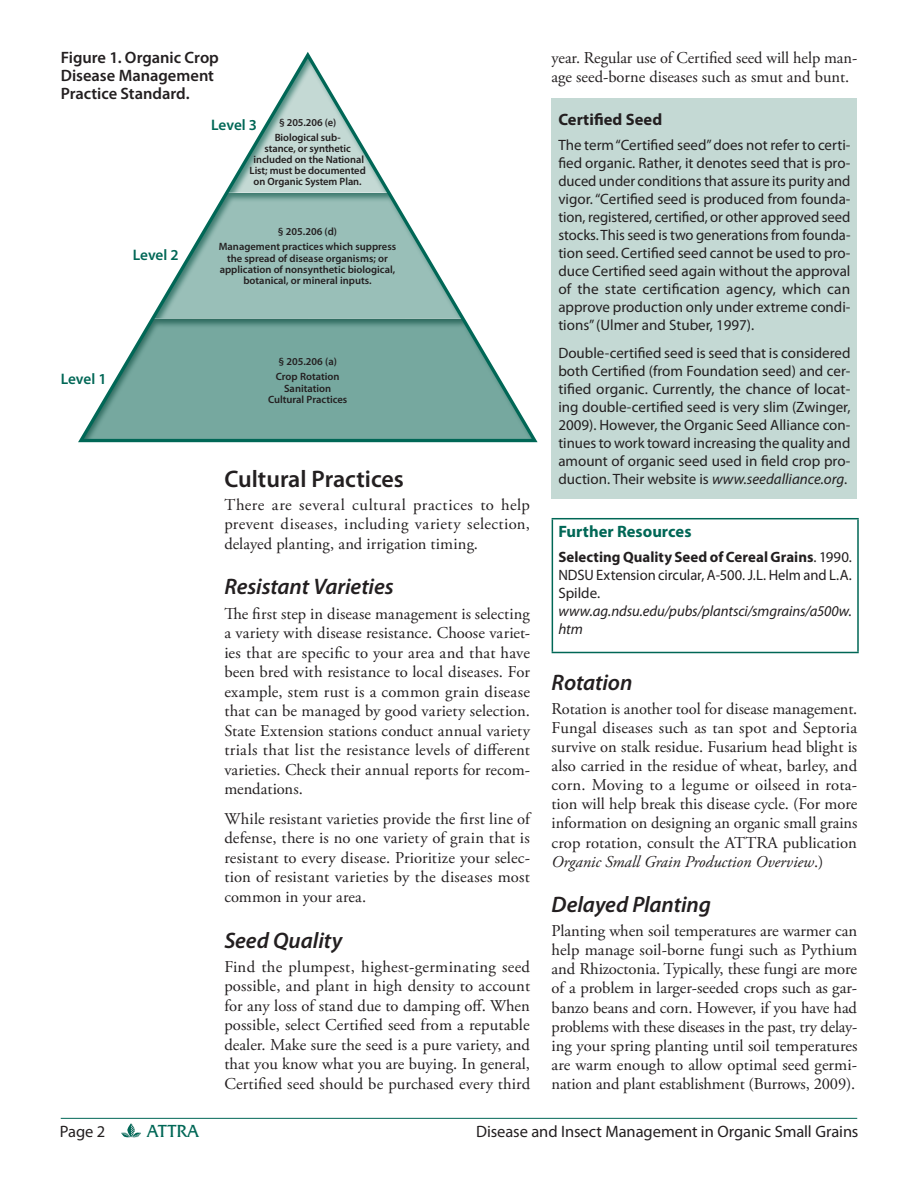
<style>
.page{position:relative;width:918px;height:1188px;background:#fff}
.page>*{position:absolute;margin:0;border:0;box-sizing:border-box;transform-origin:0 0}
.t1{font:600 24px "Myriad Pro";color:#231f20}
.t2{font:italic 600 22.5px "Myriad Pro";letter-spacing:-.005em;color:#231f20}
.t3{font:16.5px/19.5px "Adobe Garamond Pro";color:#231f20;text-align:justify}
.t4{font:600 16.5px/18px "Myriad Pro";letter-spacing:-.005em;color:#231f20}
.t5{font:16.5px "Myriad Pro";letter-spacing:-.005em;color:#231f20}
.t6{font:700 16.5px "Myriad Pro";color:#006756}
.t7{font:700 16.5px "Myriad Pro";letter-spacing:.005em;color:#231f20}
.t8{font:600 15.3px "Myriad Pro";letter-spacing:-.005em;color:#006756}
.t9{font:15px/18px "Myriad Pro";color:#231f20;text-align:justify}
.t10{font:italic 15px/18px "Myriad Pro";letter-spacing:-.005em;color:#231f20}
.t11{font:600 10.65px/11.4px "Myriad Pro";color:#231f20;text-align:center}
.s1{font-style:italic}
.s2{font-weight:700}
</style>
<div class="page">
<svg style="left:78px;top:52px;width:460px;height:391px"></svg>
<hr style="left:61px;top:1118px;width:796px;height:1px;background:#006756">
<div style="left:552px;top:98px;width:305px;height:400px;background:#c4d9d4"></div>
<hr style="left:552px;top:518px;width:307px;height:1px;background:#006756">
<hr style="left:552px;top:519px;width:1px;height:133px;background:#006756">
<hr style="left:857px;top:519px;width:2px;height:133px;background:#006756">
<hr style="left:552px;top:652px;width:307px;height:1px;background:#006756">
<svg style="left:121px;top:1123px;width:20px;height:15px"></svg>
<p class="t4" style="left:61px;top:48px;width:160px">Figure 1. Organic Crop<br>Disease Management<br>Practice Standard.</p>
<p class="t3" style="left:552px;top:48px;width:307px">year. Regular use of Certified seed will help man&shy;age seed-borne diseases such as smut and bunt.</p>
<p class="t7" style="left:558px;top:109px;width:105px">Certified Seed</p>
<p class="t9" style="left:558px;top:136px;width:294px">The term “Certified seed” does not refer to certi&shy;fied organic. Rather, it denotes seed that is pro&shy;duced under conditions that assure its purity and vigor. “Certified seed is produced from founda&shy;tion, registered, certified, or other approved seed stocks. This seed is two generations from founda&shy;tion seed. Certified seed cannot be used to pro&shy;duce Certified seed again without the approval of the state certification agency, which can approve production only under extreme condi&shy;tions” (Ulmer and Stuber, 1997).</p>
<p class="t9" style="left:558px;top:344px;width:294px">Double-certified seed is seed that is considered both Certified (from Foundation seed) and cer&shy;tified organic. Currently, the chance of locat&shy;ing double-certified seed is very slim (Zwinger, 2009). However, the Organic Seed Alliance con&shy;tinues to work toward increasing the quality and amount of organic seed used in field crop pro&shy;duction. Their website is <span class="s1">www.seedalliance.org</span>.</p>
<p class="t6" style="left:558px;top:521px;width:135px">Further Resources</p>
<p class="t9" style="left:558px;top:548px;width:295px"><span class="s2">Selecting Quality Seed of Cereal Grains</span>. 1990.<br>NDSU Extension circular, A-500. J.L. Helm and L.A.<br>Spilde.</p>
<p class="t10" style="left:558px;top:602px;width:295px">www.ag.ndsu.edu/pubs/plantsci/smgrains/a500w. htm</p>
<p class="t11" style="left:275px;top:115px;width:68px;line-height:14.9px">§ 205.206 (e)<br>Biological sub-</p>
<p class="t11" style="left:250px;top:142px;width:118px;line-height:10.9px">stance, or synthetic included on the National<br>List; must be documented on Organic System Plan.</p>
<p class="t8" style="left:211px;top:115px;width:47px">Level 3</p>
<p class="t11" style="left:219px;top:223px;width:179px;line-height:15.3px">§ 205.206 (d)<br>Management practices which suppress</p>
<p class="t11" style="left:220px;top:252px;width:177px">the spread of disease organisms; or application of nonsynthetic biological, botanical, or mineral inputs.</p>
<p class="t8" style="left:133px;top:245px;width:47px">Level 2</p>
<p class="t11" style="left:276px;top:353px;width:65px;line-height:15.3px;text-align:left">§ 205.206 (a)<br>Crop Rotation</p>
<p class="t11" style="left:268px;top:382px;width:81px">Sanitation<br>Cultural Practices</p>
<p class="t8" style="left:61px;top:369px;width:47px">Level 1</p>
<h1 class="t1" style="left:224px;top:463px;width:181px">Cultural Practices</h1>
<p class="t3" style="left:224px;top:495px;width:307px">There are several cultural practices to help prevent diseases, including variety selection, delayed planting, and irrigation timing.</p>
<h2 class="t2" style="left:224px;top:572px;width:171px">Resistant Varieties</h2>
<p class="t3" style="left:224px;top:604px;width:307px">The first step in disease management is selecting a variety with disease resistance. Choose variet&shy;ies that are specific to your area and that have been bred with resistance to local diseases. For example, stem rust is a common grain disease that can be managed by good variety selection.<br>State Extension stations conduct annual variety trials that list the resistance levels of different varieties. Check their annual reports for recom&shy;mendations.</p>
<p class="t3" style="left:224px;top:809px;width:307px">While resistant varieties provide the first line of defense, there is no one variety of grain that is resistant to every disease. Prioritize your selec&shy;tion of resistant varieties by the diseases most common in your area.</p>
<h2 class="t2" style="left:224px;top:926px;width:120px">Seed Quality</h2>
<p class="t3" style="left:224px;top:958px;width:307px">Find the plumpest, highest-germinating seed possible, and plant in high density to account for any loss of stand due to damping off. When possible, select Certified seed from a reputable dealer. Make sure the seed is a pure variety, and that you know what you are buying. In general, Certified seed should be purchased every third</p>
<h2 class="t2" style="left:552px;top:668px;width:82px">Rotation</h2>
<p class="t3" style="left:552px;top:699px;width:307px">Rotation is another tool for disease management.<br>Fungal diseases such as tan spot and Septoria survive on stalk residue. Fusarium head blight is also carried in the residue of wheat, barley, and corn. Moving to a legume or oilseed in rota&shy;tion will help break this disease cycle. (For more information on designing an organic small grains crop rotation, consult the ATTRA publication <span class="s1">Organic Small Grain Production Overview</span>.)</p>
<h2 class="t2" style="left:552px;top:890px;width:161px">Delayed Planting</h2>
<p class="t3" style="left:552px;top:922px;width:307px">Planting when soil temperatures are warmer can help manage soil-borne fungi such as Pythium and Rhizoctonia. Typically, these fungi are more of a problem in larger-seeded crops such as gar&shy;banzo beans and corn. However, if you have had problems with these diseases in the past, try delay&shy;ing your spring planting until soil temperatures are warm enough to allow optimal seed germi&shy;nation and plant establishment (Burrows, 2009).</p>
<p class="t5" style="left:60px;top:1122px;width:47px">Page 2</p>
<p class="t5" style="left:476px;top:1122px;width:384px">Disease and Insect Management in Organic Small Grains</p>
</div>
